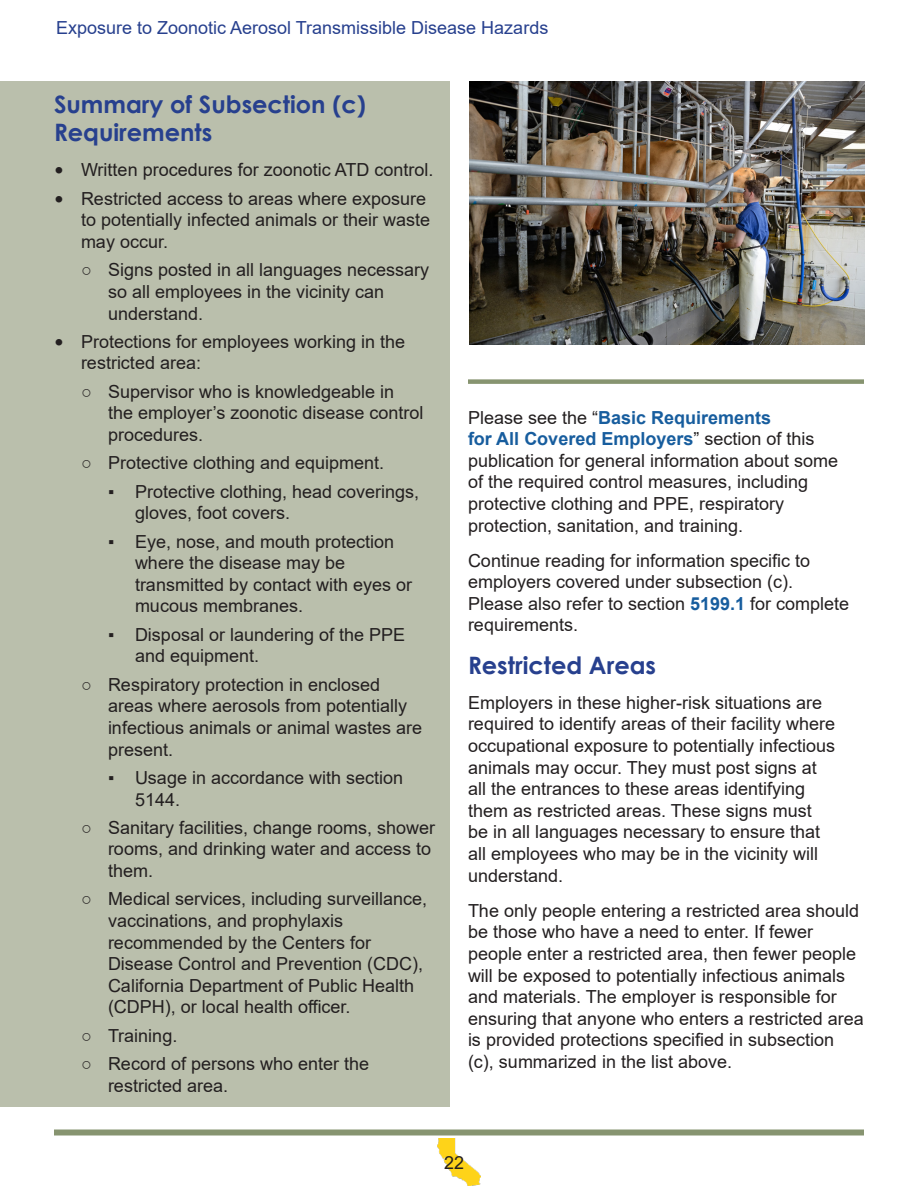
<style>
.page{position:relative;width:918px;height:1188px;background:#fff}
.page>*{position:absolute;margin:0;border:0;box-sizing:border-box;transform-origin:0 0}
.Heading_within_a_chapter__header_3{font:700 24px/28.8px "Century Gothic";color:#27408e}
.body_text{font:18px/21.6px "Arial";color:#231f20}
.t1{font:18px "Arial";color:#27408e}
.s1{font-family:"Verdana"}
.s2{font-family:"Century Gothic"}
.s3{font-weight:700;color:#175d9e}
</style>
<div class="page">
<img style="left:438px;top:1139px;width:42px;height:47px">
<div style="left:54px;top:1130px;width:810px;height:6px;background:#879470"></div>
<div style="left:0;top:81px;width:450px;height:1026px;background:#babfac"></div>
<div style="left:468px;top:379px;width:396px;height:5px;background:#879470"></div>
<img style="left:470px;top:81px;width:395px;height:264px">
<p class="t1" style="left:56px;top:15px;width:494px">Exposure to Zoonotic Aerosol Transmissible Disease Hazards</p>
<h3 class="Heading_within_a_chapter__header_3" style="left:54px;top:88px;width:314px">Summary of Subsection (c)<br>Requirements</h3>
<p class="body_text" style="left:54px;top:159px;width:381px"><span class="s1">•</span> Written procedures for zoonotic ATD control.</p>
<p class="body_text" style="left:81px;top:188px;width:351px;text-indent:-27px"><span class="s1">•</span> Restricted access to areas where exposure to potentially infected animals or their waste may occur.</p>
<p class="body_text" style="left:108px;top:259px;width:323px;text-indent:-27px"><span class="s2">○</span> Signs posted in all languages necessary so all employees in the vicinity can understand.</p>
<p class="body_text" style="left:81px;top:331px;width:326px;text-indent:-27px"><span class="s1">•</span> Protections for employees working in the restricted area:</p>
<p class="body_text" style="left:108px;top:381px;width:317px;text-indent:-27px"><span class="s2">○</span> Supervisor who is knowledgeable in the employer’s zoonotic disease control procedures.</p>
<p class="body_text" style="left:81px;top:452px;width:305px"><span class="s2">○</span> Protective clothing and equipment.</p>
<p class="body_text" style="left:135px;top:480px;width:286px;text-indent:-27px"><span class="s1">▪</span> Protective clothing, head coverings, gloves, foot covers.</p>
<p class="body_text" style="left:135px;top:530px;width:279px;text-indent:-27px"><span class="s1">▪</span> Eye, nose, and mouth protection where the disease may be transmitted by contact with eyes or mucous membranes.</p>
<p class="body_text" style="left:135px;top:624px;width:272px;text-indent:-27px"><span class="s1">▪</span> Disposal or laundering of the PPE and equipment.</p>
<p class="body_text" style="left:108px;top:674px;width:316px;text-indent:-27px"><span class="s2">○</span> Respiratory protection in enclosed areas where aerosols from potentially infectious animals or animal wastes are present.</p>
<p class="body_text" style="left:135px;top:767px;width:270px;text-indent:-27px"><span class="s1">▪</span> Usage in accordance with section<br>5144.</p>
<p class="body_text" style="left:108px;top:817px;width:329px;text-indent:-27px"><span class="s2">○</span> Sanitary facilities, change rooms, shower rooms, and drinking water and access to them.</p>
<p class="body_text" style="left:108px;top:888px;width:321px;text-indent:-27px"><span class="s2">○</span> Medical services, including surveillance, vaccinations, and prophylaxis recommended by the Centers for Disease Control and Prevention (CDC), California Department of Public Health (CDPH), or local health officer.</p>
<p class="body_text" style="left:81px;top:1025px;width:98px"><span class="s2">○</span> Training.</p>
<p class="body_text" style="left:108px;top:1053px;width:263px;text-indent:-27px"><span class="s2">○</span> Record of persons who enter the restricted area.</p>
<p class="body_text" style="left:468px;top:406px;width:372px">Please see the “<span class="s3">Basic Requirements<br>for All Covered Employers</span>” section of this publication for general information about some of the required control measures, including protective clothing and PPE, respiratory protection, sanitation, and training.</p>
<p class="body_text" style="left:468px;top:549px;width:383px">Continue reading for information specific to employers covered under subsection (c).<br>Please also refer to section <span class="s3">5199.1</span> for complete requirements.</p>
<h3 class="Heading_within_a_chapter__header_3" style="left:468px;top:650px;width:190px">Restricted Areas</h3>
<p class="body_text" style="left:468px;top:692px;width:369px">Employers in these higher-risk situations are required to identify areas of their facility where occupational exposure to potentially infectious animals may occur. They must post signs at all the entrances to these areas identifying them as restricted areas. These signs must be in all languages necessary to ensure that all employees who may be in the vicinity will understand.</p>
<p class="body_text" style="left:468px;top:899px;width:397px">The only people entering a restricted area should be those who have a need to enter. If fewer people enter a restricted area, then fewer people will be exposed to potentially infectious animals and materials. The employer is responsible for ensuring that anyone who enters a restricted area is provided protections specified in subsection (c), summarized in the list above.</p>
<p class="body_text" style="left:444px;top:1152px;width:22px">22</p>
</div>
